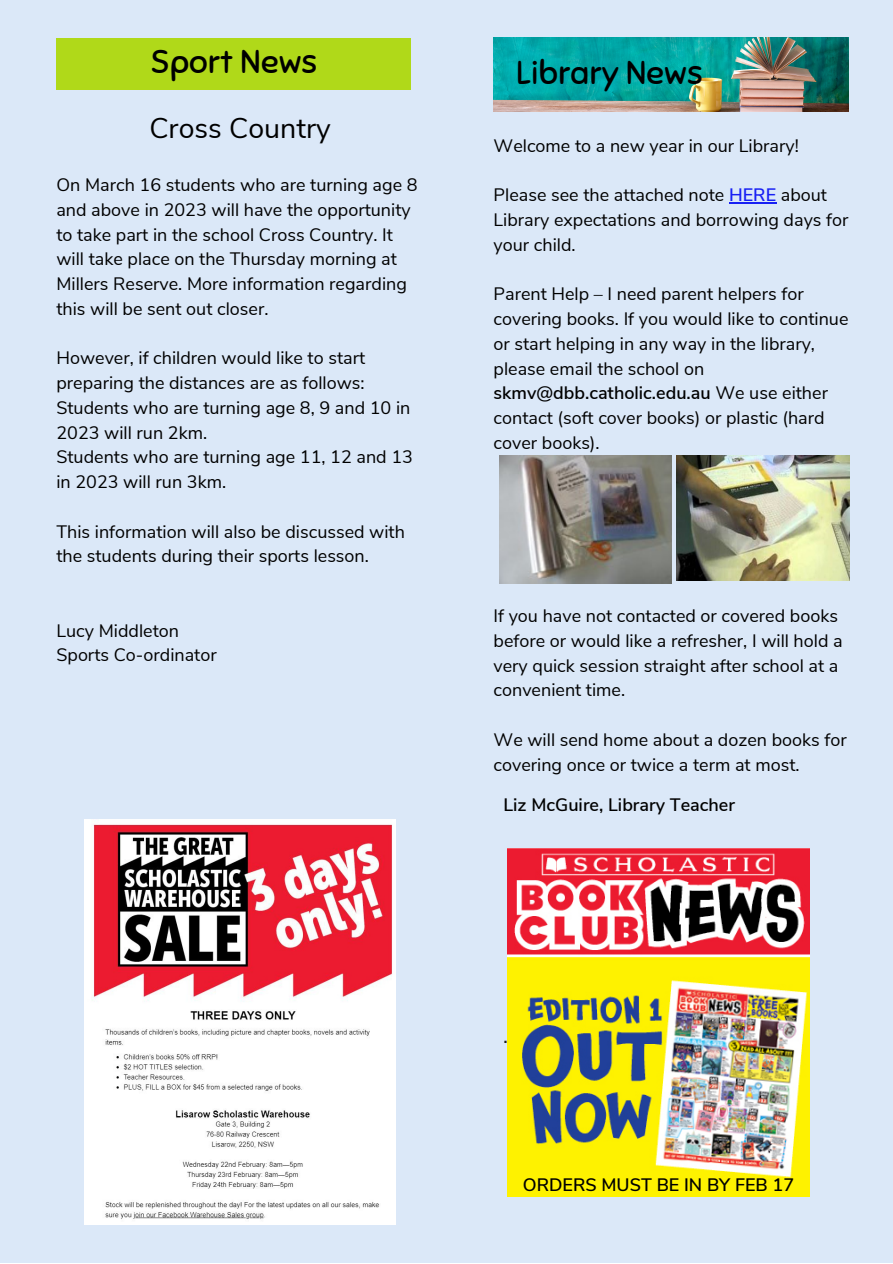
<style>
.page{position:relative;width:893px;height:1264px;background:#fff}
.page>*{position:absolute;margin:0;border:0;box-sizing:border-box;transform-origin:0 0}
.t1{font:33px "Sniglet";color:#000}
.t2{font:28.5px "Nunito Sans";color:#000}
.t3{font:18px/24.8px "Nunito Sans";color:#000}
.t4{font:600 18px "Nunito Sans";color:#000}
.t5{font:600 18px "Nunito Sans";color:#1d1d1b}
.s1{font-weight:600;color:#1820f4}
.s2{font-weight:600}
</style>
<div class="page">
<div style="left:0;top:0;width:892px;height:1262px;background:#dbe8f8"></div>
<div style="left:56px;top:38px;width:354px;height:52px;background:#b0d919"></div>
<img style="left:493px;top:38px;width:355px;height:74px">
<img style="left:499px;top:455px;width:172px;height:129px">
<img style="left:676px;top:455px;width:173px;height:125px">
<img style="left:507px;top:848px;width:302px;height:347px">
<img style="left:85px;top:819px;width:310px;height:405px">
<hr style="left:729px;top:202px;width:47px;height:2px;background:#1820f4">
<h1 class="t1" style="left:150px;top:42px;width:168px">Sport News</h1>
<h2 class="t2" style="left:149px;top:109px;width:183px">Cross Country</h2>
<p class="t3" style="left:56px;top:173px;width:362px">On March 16 students who are turning age 8 and above in 2023 will have the opportunity to take part in the school Cross Country. It will take place on the Thursday morning at Millers Reserve. More information regarding this will be sent out closer.</p>
<p class="t3" style="left:56px;top:346px;width:358px">However, if children would like to start preparing the distances are as follows:<br>Students who are turning age 8, 9 and 10 in 2023 will run 2km.<br>Students who are turning age 11, 12 and 13 in 2023 will run 3km.</p>
<p class="t3" style="left:56px;top:519px;width:350px">This information will also be discussed with the students during their sports lesson.</p>
<p class="t3" style="left:56px;top:618px;width:162px">Lucy Middleton<br>Sports Co-ordinator</p>
<h1 class="t1" style="left:516px;top:53px;width:188px">Library News</h1>
<p class="t3" style="left:493px;top:134px;width:307px">Welcome to a new year in our Library!</p>
<p class="t3" style="left:493px;top:183px;width:356px">Please see the attached note <span class="s1">HERE</span> about<br>Library expectations and borrowing days for your child.</p>
<p class="t3" style="left:493px;top:282px;width:356px">Parent Help – I need parent helpers for covering books. If you would like to continue or start helping in any way in the library, please email the school on <span class="s2">skmv@dbb.catholic.edu.au</span> We use either contact (soft cover books) or plastic (hard cover books).</p>
<p class="t3" style="left:493px;top:603px;width:350px">If you have not contacted or covered books before or would like a refresher, I will hold a very quick session straight after school at a convenient time.</p>
<p class="t3" style="left:493px;top:727px;width:355px">We will send home about a dozen books for covering once or twice a term at most.</p>
<p class="t4" style="left:503px;top:792px;width:233px">Liz McGuire, Library Teacher</p>
<p class="t5" style="left:503px;top:1024px;width:6px">.</p>
<p class="t4" style="left:522px;top:1172px;width:273px">ORDERS MUST BE IN BY FEB 17</p>
</div>
